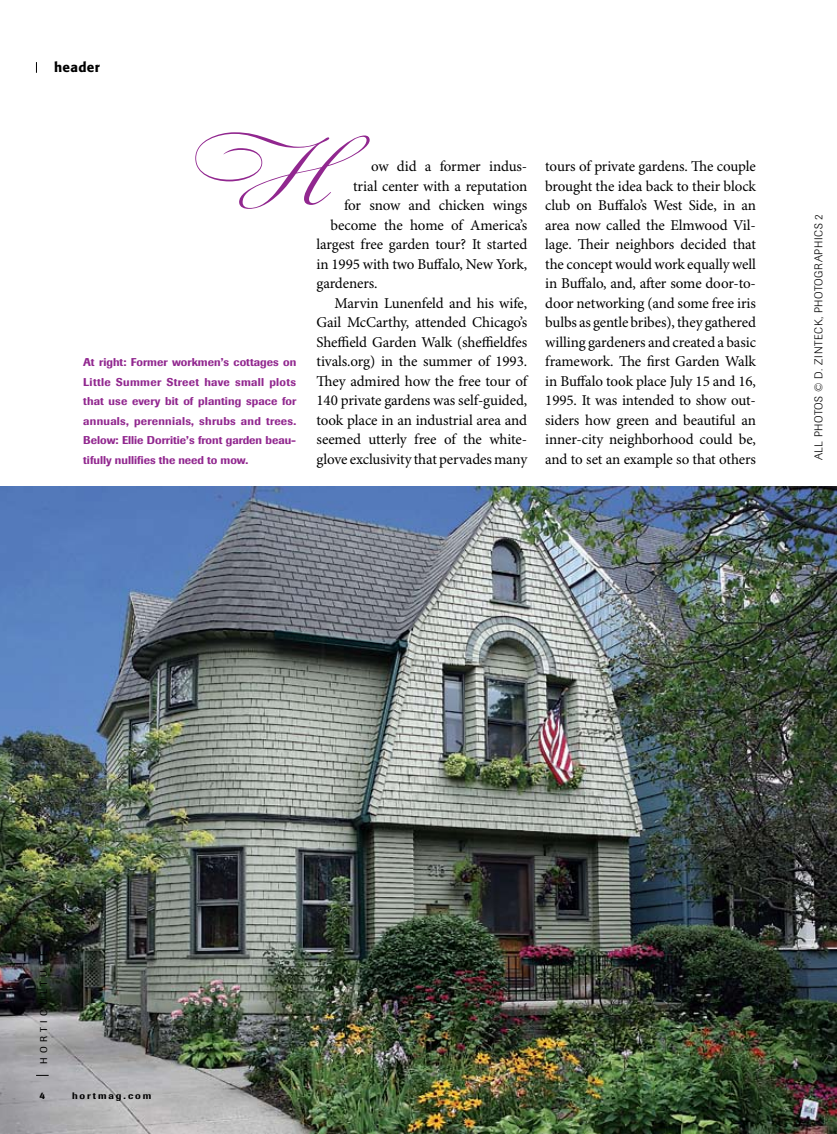
<style>
.page{position:relative;width:837px;height:1134px;background:#fff}
.page>*{position:absolute;margin:0;border:0;box-sizing:border-box;transform-origin:0 0}
.t1{font:15px/19.5px "Minion Pro";letter-spacing:-.01em;color:#000;text-align:justify}
.t2{font:500 13.5px "Formata";letter-spacing:.025em;color:#000}
.t3{font:500 11.25px/19.5px "Imago";color:#91278f;text-align:justify}
.t4{font:300 11.25px "Imago";letter-spacing:.06em;color:#000}
.t5{font:9.75px "Imago";letter-spacing:.445em;color:#000}
.t6{font:500 9.3px "Imago";letter-spacing:.2em;color:#000;scale:1.04 1}
</style>
<div class="page">
<img style="left:0;top:486px;width:837px;height:648px">
<svg style="left:195px;top:132px;width:175px;height:77px"></svg>
<svg style="left:36px;top:1075px;width:13px;height:1px"></svg>
<svg style="left:40px;top:1093px;width:5px;height:6px"></svg>
<p class="t2" style="left:54px;top:59px;width:47px">header</p>
<p class="t3" style="left:83px;top:353px;width:215px">At right: Former workmen’s cottages on Little Summer Street have small plots that use every bit of planting space for annuals, perennials, shrubs and trees.<br>Below: Ellie Dorritie’s front garden beau&shy;tifully nullifies the need to mow.</p>
<p class="t1" style="left:371px;top:157px;width:158px">ow did a former indus-</p>
<p class="t1" style="left:353px;top:177px;width:176px">trial center with a reputation</p>
<p class="t1" style="left:344px;top:196px;width:185px">for snow and chicken wings</p>
<p class="t1" style="left:331px;top:216px;width:198px">become the home of America’s</p>
<p class="t1" style="left:316px;top:235px;width:212px">largest free garden tour? It started</p>
<p class="t1" style="left:316px;top:255px;width:212px">in 1995 with two Buffalo, New York,</p>
<p class="t1" style="left:316px;top:274px;width:63px">gardeners.</p>
<p class="t1" style="left:334px;top:294px;width:194px">Marvin Lunenfeld and his wife,</p>
<p class="t1" style="left:316px;top:313px;width:212px">Gail McCarthy, attended Chicago’s</p>
<p class="t1" style="left:316px;top:333px;width:212px">Sheffield Garden Walk (sheffieldfes</p>
<p class="t1" style="left:316px;top:352px;width:212px">tivals.org) in the summer of 1993.</p>
<p class="t1" style="left:316px;top:372px;width:212px">They admired how the free tour of</p>
<p class="t1" style="left:316px;top:391px;width:212px">140 private gardens was self-guided,</p>
<p class="t1" style="left:316px;top:411px;width:212px">took place in an industrial area and</p>
<p class="t1" style="left:316px;top:430px;width:212px">seemed utterly free of the white-</p>
<p class="t1" style="left:316px;top:450px;width:212px">glove exclusivity that pervades many</p>
<p class="t1" style="left:545px;top:157px;width:212px">tours of private gardens. The couple brought the idea back to their block club on Buffalo’s West Side, in an area now called the Elmwood Vil&shy;lage. Their neighbors decided that the concept would work equally well in Buffalo, and, after some door-to&shy;door networking (and some free iris bulbs as gentle bribes), they gathered willing gardeners and created a basic framework. The first Garden Walk in Buffalo took place July 15 and 16, 1995. It was intended to show out&shy;siders how green and beautiful an inner-city neighborhood could be, and to set an example so that others</p>
<p class="t4" style="left:812px;top:460px;width:248px;rotate:-90deg">all photos © D. Zinteck, Photographics 2</p>
<p class="t5" style="left:38px;top:1064px;width:114px;rotate:-90deg">horticulture</p>
<p class="t6" style="left:72px;top:1090px;width:78px">hortmag.com</p>
</div>
